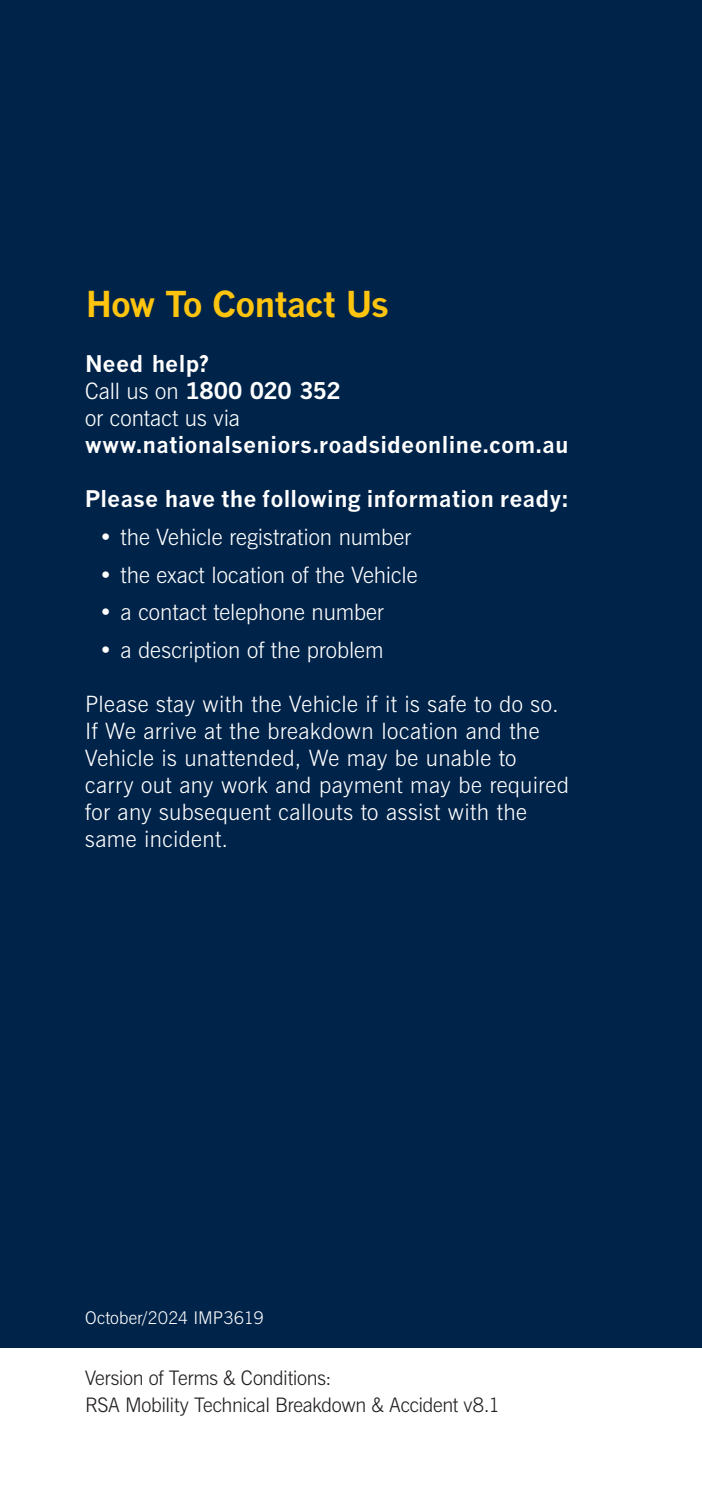
<style>
.page{position:relative;width:702px;height:1489px;background:#fff}
.page>*{position:absolute;margin:0;border:0;box-sizing:border-box;transform-origin:0 0}
.Header_1{font:700 35px "M News Gothic";letter-spacing:-.035em;color:#fec40e}
.Main_text{font:300 22.5px/27px "News Gothic BT";letter-spacing:.01em;color:#fff}
.Main_text-2{font:700 22.5px/27.2px "M News Gothic";color:#fff}
.Main_text-3{font:300 20px "News Gothic BT";letter-spacing:-.02em;color:#231f20}
.Main_text-4{font:300 17.5px "News Gothic BT";letter-spacing:.005em;color:#fff}
.s1{font-family:"News Gothic BT";font-weight:300}
</style>
<div class="page">
<div style="left:0;top:0;width:702px;height:1346px;background:#002349"></div>
<p class="Header_1" style="left:85px;top:283px;width:305px">How To Contact Us</p>
<p class="Main_text-2" style="left:85px;top:349px;width:125px">Need help?</p>
<p class="Main_text-2" style="left:85px;top:376px;width:485px"><span class="s1">Call us on</span> 1800 020 352<br><span class="s1">or contact us via </span>www.nationalseniors.roadsideonline.com.au</p>
<p class="Main_text-2" style="left:85px;top:485px;width:485px">Please have the following information ready:</p>
<p class="Main_text" style="left:99px;top:523px;width:313px">• the Vehicle registration number</p>
<p class="Main_text" style="left:99px;top:561px;width:320px">• the exact location of the Vehicle</p>
<p class="Main_text" style="left:99px;top:598px;width:286px">• a contact telephone number</p>
<p class="Main_text" style="left:99px;top:636px;width:286px">• a description of the problem</p>
<p class="Main_text" style="left:85px;top:690px;width:475px">Please stay with the Vehicle if it is safe to do so.<br>If We arrive at the breakdown location and the</p>
<p class="Main_text" style="left:85px;top:744px;width:485px">Vehicle is unattended, We may be unable to carry out any work and payment may be required for any subsequent callouts to assist with the same incident.</p>
<p class="Main_text-4" style="left:85px;top:1307px;width:180px">October/2024 IMP3619</p>
<p class="Main_text-3" style="left:85px;top:1365px;width:248px">Version of Terms &amp; Conditions:</p>
<p class="Main_text-3" style="left:85px;top:1392px;width:416px">RSA Mobility Technical Breakdown &amp; Accident v8.1</p>
</div>
